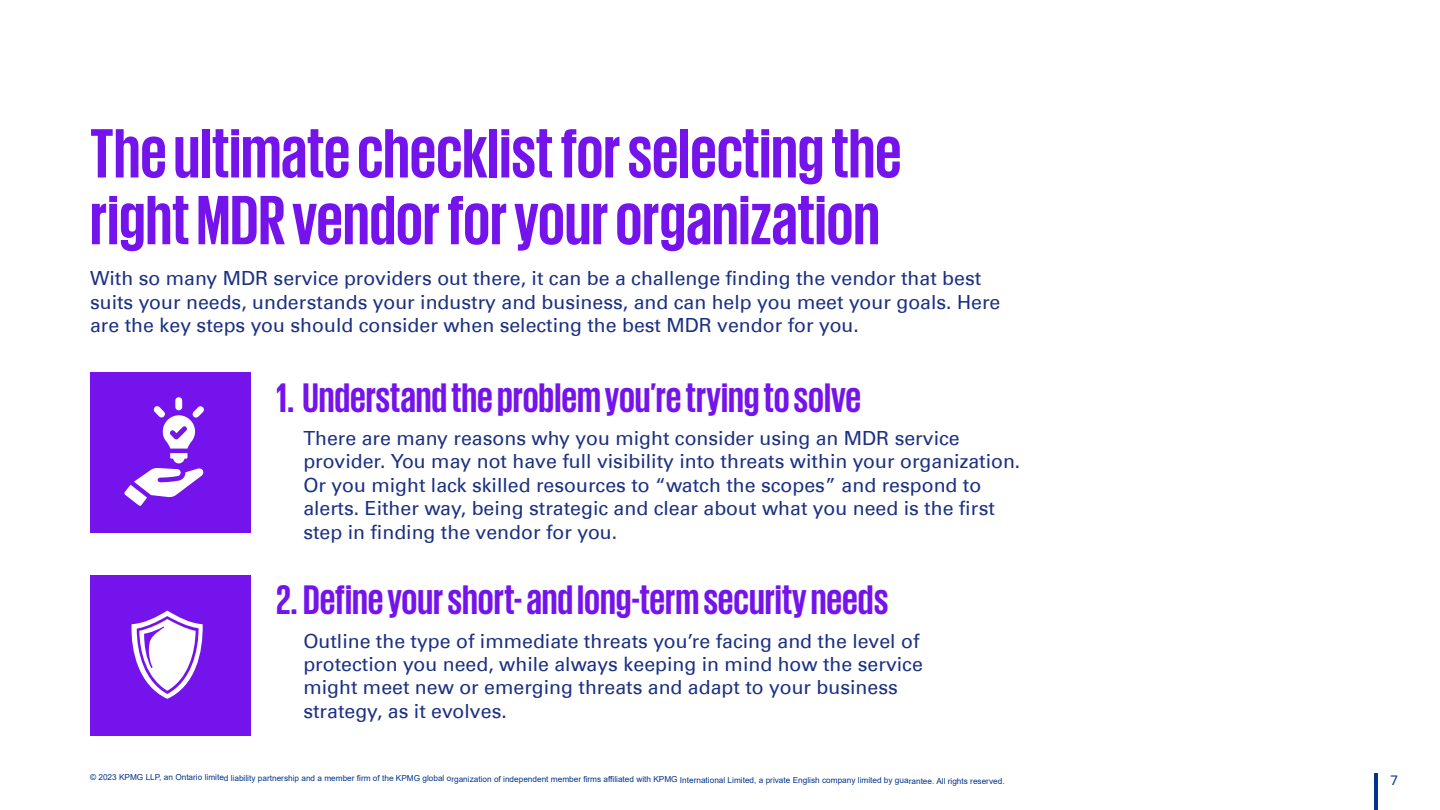
<style>
.page{position:relative;width:1440px;height:810px;background:#fff}
.page>*{position:absolute;margin:0;border:0;box-sizing:border-box;transform-origin:0 0}
.t1{font:700 71.25px/66.8px "KPMG";color:#7413eb}
.t2{font:700 42.15px "KPMG";color:#7413eb}
.t3{font:19.5px/23.4px "Universfor KPMG";color:#1b3182}
.t4{font:14.25px "Proxima Nova";color:#00348c}
.t5{font:8.25px "Arial";letter-spacing:-.005em;color:#00348c}
</style>
<div class="page">
<hr style="left:1374px;top:774px;width:4px;height:36px;background:#00348c">
<div style="left:90px;top:373px;width:160px;height:160px;background:#7413eb"></div>
<div style="left:90px;top:575px;width:160px;height:160px;background:#7413eb"></div>
<div style="left:175px;top:397px;width:7px;height:13px;background:#fff;border-radius:3px"></div>
<svg style="left:124px;top:406px;width:80px;height:100px"></svg>
<svg style="left:131px;top:611px;width:72px;height:88px"></svg>
<h1 class="t1" style="left:90px;top:118px;width:813px">The ultimate checklist for selecting the right MDR vendor for your organization</h1>
<p class="t3" style="left:90px;top:267px;width:912px">With so many MDR service providers out there, it can be a challenge finding the vendor that best suits your needs, understands your industry and business, and can help you meet your goals. Here are the key steps you should consider when selecting the best MDR vendor for you.</p>
<h2 class="t2" style="left:276px;top:376px;width:587px">1. Understand the problem you’re trying to solve</h2>
<p class="t3" style="left:303px;top:426px;width:719px">There are many reasons why you might consider using an MDR service provider. You may not have full visibility into threats within your organization.<br>Or you might lack skilled resources to “watch the scopes” and respond to alerts. Either way, being strategic and clear about what you need is the first step in finding the vendor for you.</p>
<h2 class="t2" style="left:276px;top:579px;width:614px">2.Define your short- and long-term security needs</h2>
<p class="t3" style="left:303px;top:629px;width:621px">Outline the type of immediate threats you’re facing and the level of protection you need, while always keeping in mind how the service might meet new or emerging threats and adapt to your business strategy, as it evolves.</p>
<p class="t5" style="left:90px;top:773px;width:916px">© 2023 KPMG LLP, an Ontario limited liability partnership and a member firm of the KPMG global organization of independent member firms affiliated with KPMG International Limited, a private English company limited by guarantee. All rights reserved.</p>
<p class="t4" style="left:1390px;top:770px;width:9px">7</p>
</div>
